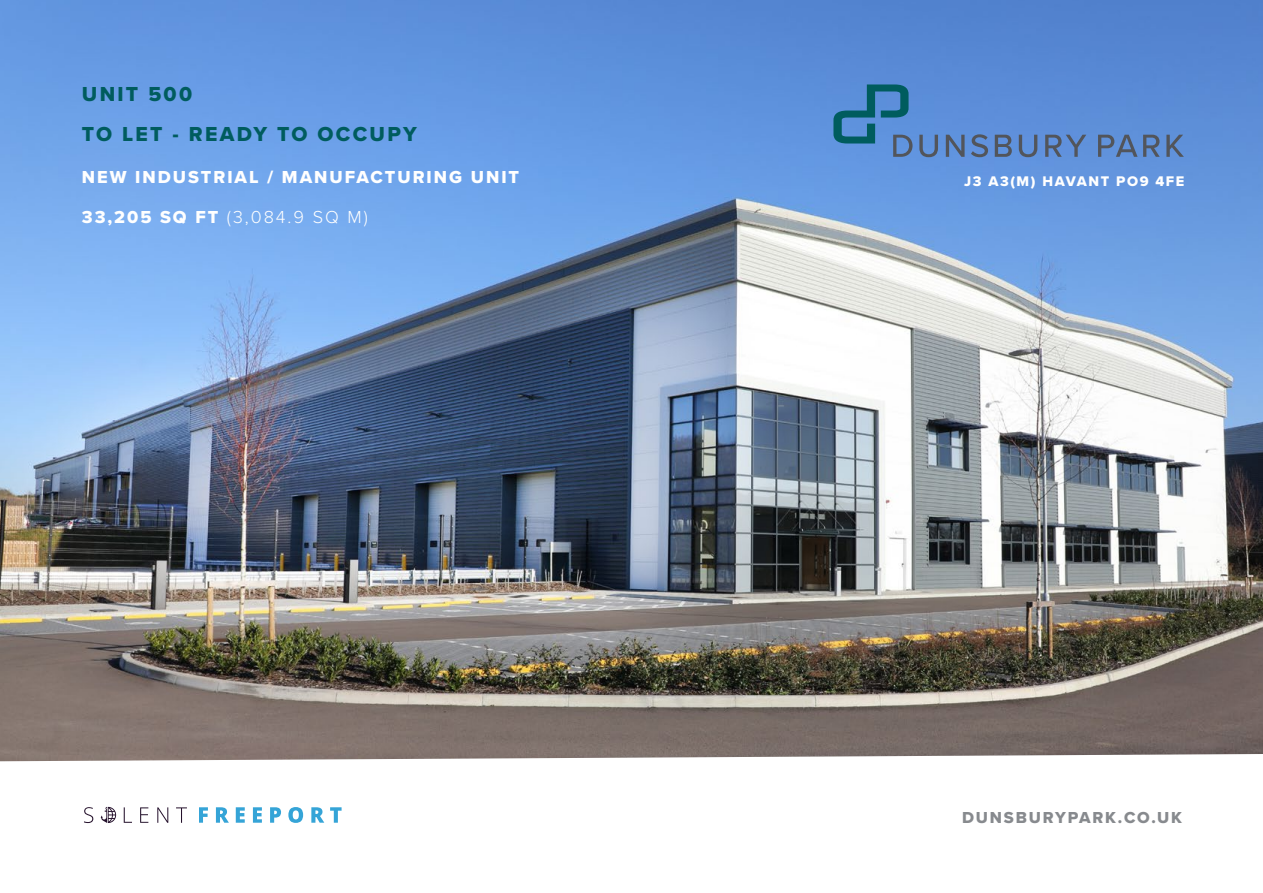
<style>
.page{position:relative;width:1263px;height:893px;background:#fff}
.page>*{position:absolute;margin:0;border:0;box-sizing:border-box;transform-origin:0 0}
.t1{font:21px/39.6px "Proxima Nova Extrabld";letter-spacing:.11em;color:#005c5e}
.t2{font:18px "Proxima Nova Extrabld";letter-spacing:.11em;color:#fff}
.t3{font:300 18px "Proxima Nova";color:#fff}
.t4{font:16.5px "Proxima Nova Extrabld";letter-spacing:.11em;color:#878a8e}
.t5{font:14.4px "Proxima Nova Extrabld";letter-spacing:.11em;color:#fff}
.s1{font-family:"Proxima Nova Extrabld";font-weight:400}
</style>
<div class="page">
<img style="left:0;top:0;width:1263px;height:761px">
<svg style="left:199px;top:807px;width:9px;height:16px"></svg>
<svg style="left:216px;top:807px;width:13px;height:16px"></svg>
<svg style="left:236px;top:807px;width:9px;height:16px"></svg>
<svg style="left:253px;top:807px;width:9px;height:16px"></svg>
<svg style="left:270px;top:807px;width:11px;height:16px"></svg>
<svg style="left:288px;top:807px;width:15px;height:16px"></svg>
<svg style="left:311px;top:807px;width:13px;height:16px"></svg>
<svg style="left:330px;top:807px;width:12px;height:16px"></svg>
<svg style="left:84px;top:807px;width:9px;height:16px"></svg>
<svg style="left:124px;top:807px;width:8px;height:16px"></svg>
<svg style="left:140px;top:807px;width:8px;height:16px"></svg>
<svg style="left:157px;top:807px;width:11px;height:16px"></svg>
<svg style="left:176px;top:807px;width:11px;height:16px"></svg>
<svg style="left:101px;top:807px;width:15px;height:16px"></svg>
<svg style="left:1098px;top:135px;width:39px;height:22px"></svg>
<svg style="left:1143px;top:135px;width:17px;height:22px"></svg>
<svg style="left:1166px;top:135px;width:18px;height:22px"></svg>
<svg style="left:919px;top:135px;width:19px;height:22px"></svg>
<svg style="left:946px;top:135px;width:18px;height:22px"></svg>
<svg style="left:971px;top:134px;width:17px;height:23px"></svg>
<svg style="left:995px;top:135px;width:17px;height:22px"></svg>
<svg style="left:1019px;top:135px;width:18px;height:22px"></svg>
<svg style="left:1045px;top:135px;width:41px;height:22px"></svg>
<svg style="left:833px;top:84px;width:79px;height:73px;background:#4480b5"></svg>
<p class="t1" style="left:82px;top:74px;width:336px">UNIT 500<br>TO LET - READY TO OCCUPY</p>
<p class="t2" style="left:82px;top:164px;width:439px">NEW INDUSTRIAL / MANUFACTURING UNIT</p>
<p class="t3" style="left:82px;top:203px;width:287px"><span class="s1">33,205 SQ FT</span> (3,084.9 SQ M)</p>
<p class="t5" style="left:964px;top:170px;width:222px">J3 A3(M) HAVANT PO9 4FE</p>
<p class="t4" style="left:962px;top:805px;width:221px">DUNSBURYPARK.CO.UK</p>
</div>
